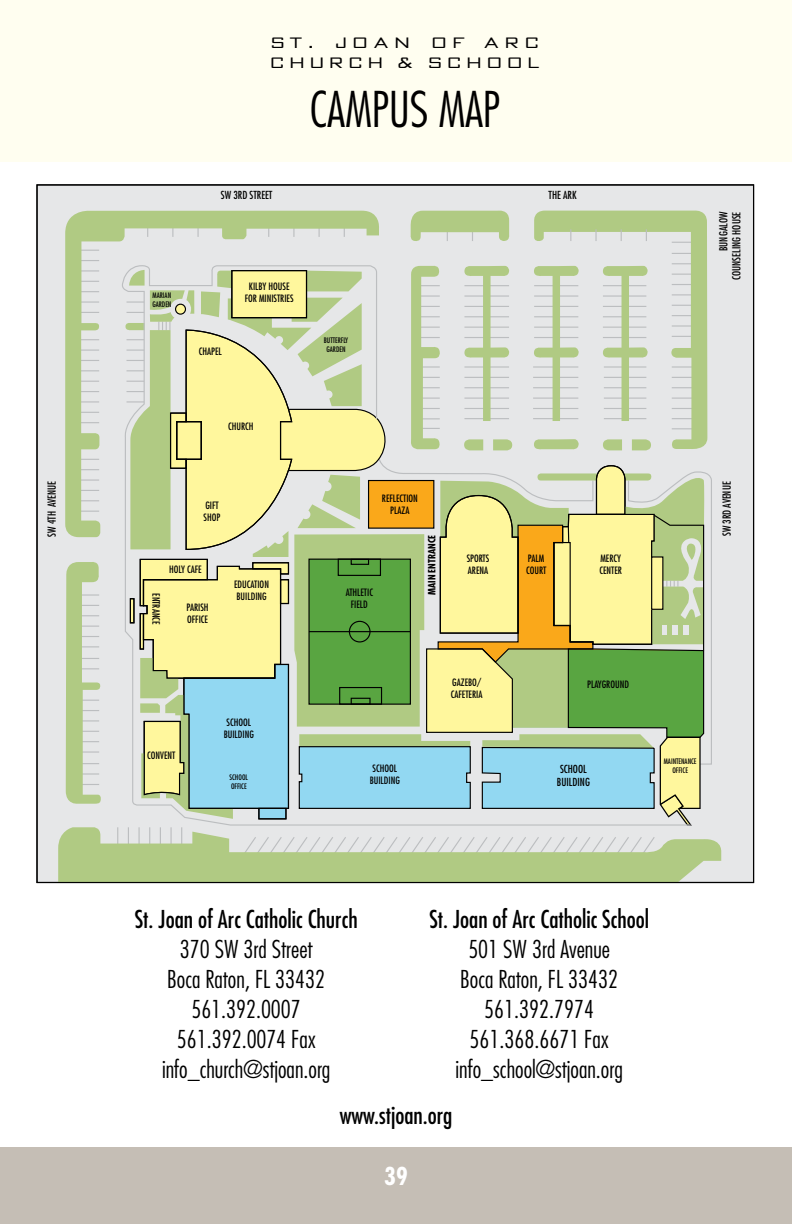
<style>
.page{position:relative;width:792px;height:1224px;background:#fff}
.page>*{position:absolute;margin:0;border:0;box-sizing:border-box;transform-origin:0 0}
.t1{font:300 condensed 48px "Futura";color:#000}
.t2{font:300 condensed 24px/30px "Futura";color:#000;text-align:center}
.t3{font:condensed 24px "Futura";color:#000}
.t4{font:700 condensed 24px "Futura";color:#fff}
.t5{font:15px/20px "Bank Gothic";letter-spacing:.36em;color:#000;text-align:right;scale:1.18 1}
.t6{font:condensed 10.8px/13px "Futura";color:#000}
.t7{font:condensed 9.8px/11.8px "Futura";color:#000}
.t8{font:700 condensed 9.8px "Futura";color:#000}
.t9{font:condensed 7.4px/8.6px "Futura";color:#000;text-align:center}
</style>
<div class="page">
<div style="left:0;top:1148px;width:792px;height:76px;background:#c5beb5"></div>
<div style="left:37px;top:185px;width:717px;height:698px;background:#e6e7e8"></div>
<svg style="left:65px;top:210px;width:314px;height:50px"></svg>
<svg style="left:410px;top:210px;width:100px;height:31px"></svg>
<svg style="left:534px;top:210px;width:173px;height:50px"></svg>
<svg style="left:570px;top:229px;width:1px;height:12px"></svg>
<svg style="left:595px;top:229px;width:2px;height:12px"></svg>
<svg style="left:621px;top:229px;width:1px;height:12px"></svg>
<svg style="left:646px;top:229px;width:1px;height:12px"></svg>
<svg style="left:58px;top:260px;width:663px;height:621px"></svg>
<svg style="left:121px;top:265px;width:571px;height:561px"></svg>
<div style="left:0;top:0;width:792px;height:162px;background:#fffef0"></div>
<p class="t6" style="left:45px;top:537px;width:57px;rotate:-90deg">SW 4TH AVENUE</p>
<h3 class="t5" style="left:271px;top:32px;width:229px">ARC<br>CHURCH &amp; SCHOOL</h3>
<h1 class="t1" style="left:310px;top:81px;width:192px">CAMPUS MAP</h1>
<h3 class="t5" style="left:272px;top:32px;width:118px">ST. JOAN</h3>
<h3 class="t5" style="left:432px;top:32px;width:29px">O F</h3>
<p class="t6" style="left:221px;top:188px;width:53px">SW 3RD STREET</p>
<p class="t6" style="left:549px;top:188px;width:30px">THE ARK</p>
<p class="t9" style="left:152px;top:291px;width:21px;text-align:left">MARIAN<br>GARDEN</p>
<p class="t7" style="left:199px;top:346px;width:24px">CHAPEL</p>
<p class="t7" style="left:245px;top:280px;width:50px;text-align:center">KILBY HOUSE<br>FOR MINISTRIES</p>
<p class="t7" style="left:228px;top:420px;width:27px">CHURCH</p>
<p class="t7" style="left:204px;top:500px;width:18px">GIFT<br>SHOP</p>
<p class="t7" style="left:162px;top:593px;width:33px;rotate:90deg">ENTRANCE</p>
<p class="t7" style="left:169px;top:564px;width:34px">HOLY CAFE</p>
<p class="t7" style="left:187px;top:601px;width:24px">PARISH<br>OFFICE</p>
<p class="t7" style="left:234px;top:579px;width:36px">EDUCATION<br>BUILDING</p>
<p class="t9" style="left:324px;top:336px;width:26px">BUTTERFLY<br>GARDEN</p>
<p class="t7" style="left:382px;top:492px;width:38px;text-align:center">REFLECTION<br>PLAZA</p>
<p class="t7" style="left:346px;top:586px;width:29px;text-align:center">ATHLETIC<br>FIELD</p>
<p class="t8" style="left:426px;top:595px;width:62px;rotate:-90deg">MAIN ENTRANCE</p>
<p class="t7" style="left:467px;top:552px;width:24px">SPORTS<br>ARENA</p>
<p class="t7" style="left:526px;top:552px;width:22px">PALM<br>COURT</p>
<p class="t7" style="left:599px;top:552px;width:24px">MERCY<br>CENTER</p>
<p class="t7" style="left:147px;top:750px;width:30px">CONVENT</p>
<p class="t7" style="left:224px;top:716px;width:32px">SCHOOL<br>BUILDING</p>
<p class="t9" style="left:230px;top:773px;width:20px;text-align:left">SCHOOL<br>OFFICE</p>
<p class="t7" style="left:452px;top:677px;width:30px">GAZEBO/</p>
<p class="t7" style="left:587px;top:678px;width:43px">PLAYGROUND</p>
<p class="t7" style="left:451px;top:689px;width:33px">CAFETERIA</p>
<p class="t7" style="left:370px;top:763px;width:32px">SCHOOL<br>BUILDING</p>
<p class="t6" style="left:557px;top:762px;width:35px">SCHOOL<br>BUILDING</p>
<p class="t6" style="left:717px;top:280px;width:70px;text-align:right;rotate:-90deg">BUNGALOW<br>COUNSELING HOUSE</p>
<p class="t6" style="left:720px;top:536px;width:56px;rotate:-90deg">SW 3RD AVENUE</p>
<p class="t9" style="left:664px;top:757px;width:34px">MAINTENANCE<br>OFFICE</p>
<h2 class="t3" style="left:135px;top:904px;width:224px">St. Joan of Arc Catholic Church</h2>
<h2 class="t2" style="left:162px;top:934px;width:170px">370 SW 3rd Street<br>Boca Raton, FL 33432<br>561.392.0007<br>561.392.0074 Fax info_church@stjoan.org</h2>
<h2 class="t3" style="left:429px;top:904px;width:221px">St. Joan of Arc Catholic School</h2>
<h2 class="t2" style="left:456px;top:934px;width:169px">501 SW 3rd Avenue<br>Boca Raton, FL 33432<br>561.392.7974<br>561.368.6671 Fax info_school@stjoan.org</h2>
<h2 class="t3" style="left:340px;top:1101px;width:114px">www.stjoan.org</h2>
<h2 class="t4" style="left:384px;top:1161px;width:25px">39</h2>
</div>
